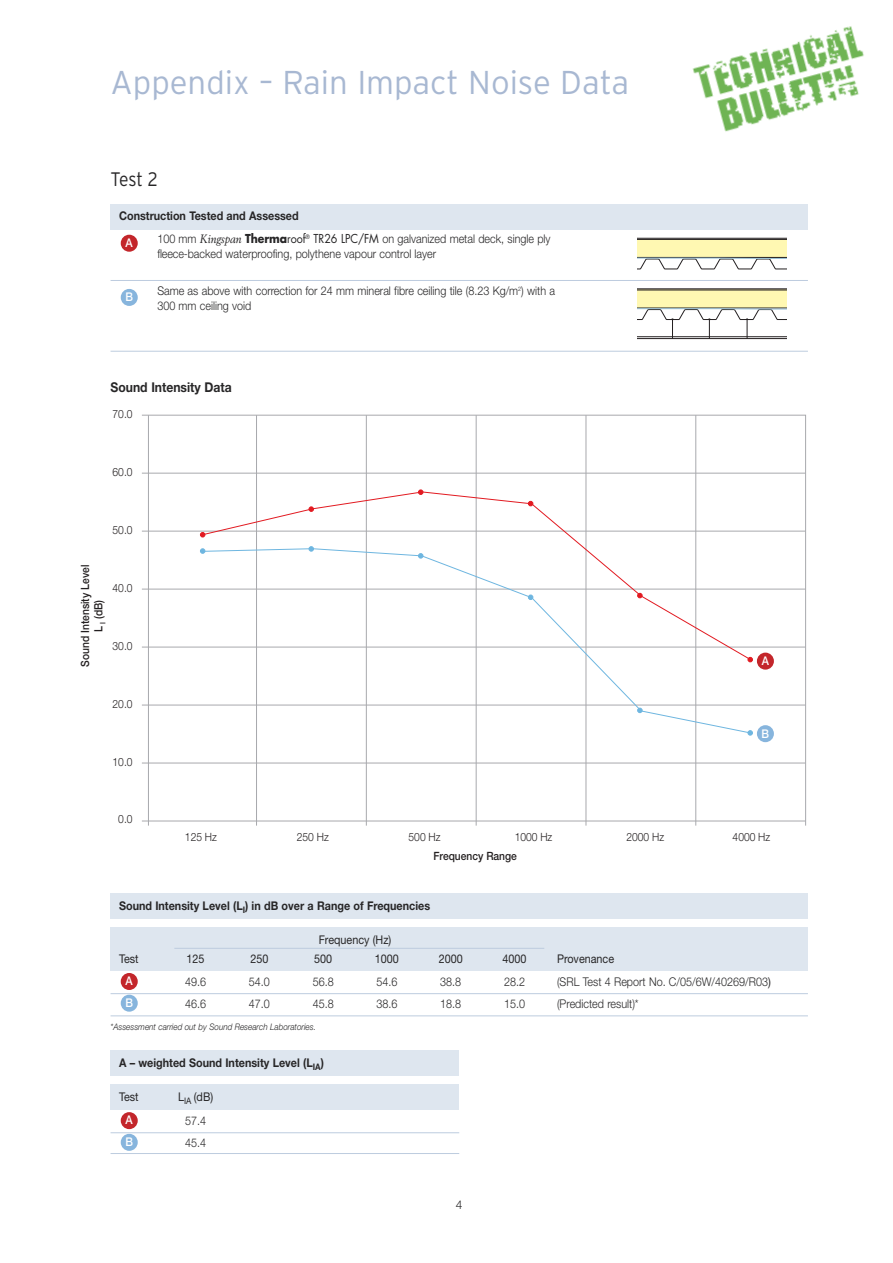
<style>
.page{position:relative;width:893px;height:1263px;background:#fff}
.page>*{position:absolute;margin:0;border:0;box-sizing:border-box;transform-origin:0 0}
.t1{font:300 33px "Interstate";color:#a8b8d2}
.t2{font:300 19.5px "Interstate";color:#272627;scale:.9 1}
.t3{font:700 13.5px "Helvetica Neue";color:#272627;scale:.9 1}
.t4{font:300 12px/22.8px "Helvetica Neue";color:#272627;scale:.9 1}
.t5{font:700 12px "Helvetica Neue";color:#272627;scale:.9 1}
.t6{font:12px "Helvetica Neue";color:#272627;scale:.9 1}
.t7{font:500 12px/21.8px "Helvetica Neue";color:#fff;scale:.9 1}
.t8{font:300 12px "Helvetica Neue";color:#272627}
.t9{font:300 11.4px "Helvetica Neue";color:#231f20;scale:.9 1}
.t10{font:500 11.4px/13.5px "Helvetica Neue";color:#231f20;text-align:center;scale:.9 1}
.t11{font:italic 300 9px "Helvetica Neue";color:#272627;scale:.9 1}
.s1{font-weight:700}
.s2{font-family:"Berling";font-weight:400;font-style:italic}
.s3{font-family:"Futura";font-weight:700}
.s4{font-family:"Futura";font-weight:400}
.s5{font-weight:400}
</style>
<div class="page">
<img style="left:692px;top:26px;width:172px;height:106px">
<svg style="left:142px;top:414px;width:664px;height:412px"></svg>
<svg style="left:202px;top:491px;width:550px;height:170px"></svg>
<svg style="left:203px;top:548px;width:549px;height:186px"></svg>
<svg style="left:200px;top:532px;width:5px;height:5px"></svg>
<svg style="left:200px;top:548px;width:5px;height:6px"></svg>
<svg style="left:309px;top:506px;width:5px;height:6px"></svg>
<svg style="left:309px;top:546px;width:5px;height:5px"></svg>
<svg style="left:418px;top:490px;width:5px;height:5px"></svg>
<svg style="left:418px;top:553px;width:5px;height:5px"></svg>
<svg style="left:528px;top:501px;width:5px;height:5px"></svg>
<svg style="left:528px;top:595px;width:5px;height:5px"></svg>
<svg style="left:637px;top:593px;width:5px;height:5px"></svg>
<svg style="left:637px;top:708px;width:5px;height:5px"></svg>
<svg style="left:748px;top:657px;width:5px;height:5px"></svg>
<svg style="left:748px;top:730px;width:5px;height:5px"></svg>
<div style="left:757px;top:653px;width:17px;height:17px;background:#c3262b;border-radius:50%"></div>
<div style="left:757px;top:725px;width:17px;height:17px;background:#87b5dd;border-radius:50%"></div>
<div style="left:111px;top:204px;width:697px;height:26px;background:#dee6ef"></div>
<hr style="left:111px;top:280px;width:697px;height:1px;background:#bdccdf">
<hr style="left:111px;top:351px;width:697px;height:1px;background:#bdccdf">
<svg style="left:638px;top:239px;width:149px;height:31px"></svg>
<hr style="left:638px;top:238px;width:149px;height:1px;background:#231f20">
<hr style="left:638px;top:288px;width:149px;height:1px;background:#231f20">
<svg style="left:638px;top:290px;width:149px;height:49px"></svg>
<div style="left:121px;top:235px;width:17px;height:17px;background:#c3262b;border-radius:50%"></div>
<div style="left:121px;top:289px;width:17px;height:17px;background:#87b5dd;border-radius:50%"></div>
<div style="left:111px;top:927px;width:697px;height:43px;background:#dee6ef"></div>
<div style="left:121px;top:973px;width:17px;height:17px;background:#c3262b;border-radius:50%"></div>
<div style="left:121px;top:995px;width:17px;height:17px;background:#87b5dd;border-radius:50%"></div>
<div style="left:111px;top:893px;width:697px;height:25px;background:#dee6ef"></div>
<hr style="left:174px;top:948px;width:370px;height:1px;background:#bdccdf">
<div style="left:111px;top:1084px;width:348px;height:26px;background:#dee6ef"></div>
<div style="left:121px;top:1112px;width:17px;height:17px;background:#c3262b;border-radius:50%"></div>
<div style="left:121px;top:1134px;width:17px;height:17px;background:#87b5dd;border-radius:50%"></div>
<div style="left:111px;top:1050px;width:348px;height:26px;background:#dee6ef"></div>
<hr style="left:111px;top:993px;width:697px;height:1px;background:#bdccdf">
<hr style="left:111px;top:1015px;width:697px;height:1px;background:#bdccdf">
<hr style="left:111px;top:1132px;width:348px;height:1px;background:#bdccdf">
<hr style="left:111px;top:1153px;width:348px;height:1px;background:#bdccdf">
<h1 class="t1" style="left:111px;top:64px;width:520px">Appendix – Rain Impact Noise Data</h1>
<h2 class="t2" style="left:111px;top:168px;width:54px">Test 2</h2>
<p class="t4" style="left:157px;top:205px;width:438px;line-height:23.5px;text-indent:-38px"><span class="s1">Construction Tested and Assessed<br></span>100 mm <span class="s2">Kingspan</span> <span class="s3">Therma</span><span class="s4">roof</span><sup>®</sup> <span class="s4">TR26 LPC/FM</span> on galvanized metal deck, single ply</p>
<p class="t4" style="left:157px;top:244px;width:311px">fleece-backed waterproofing, polythene vapour control layer</p>
<p class="t4" style="left:157px;top:285px;width:443px;line-height:15px">Same as above with correction for 24 mm mineral fibre ceiling tile (8.23 Kg/m<sup>2</sup>) with a<br>300 mm ceiling void</p>
<p class="t7" style="left:126px;top:232px;width:10px">A</p>
<p class="t7" style="left:125px;top:286px;width:10px">B</p>
<p class="t3" style="left:111px;top:383px;width:136px">Sound Intensity Data</p>
<p class="t9" style="left:113px;top:410px;width:24px">70.0</p>
<p class="t9" style="left:113px;top:468px;width:24px">60.0</p>
<p class="t9" style="left:113px;top:526px;width:24px">50.0</p>
<p class="t10" style="left:78px;top:667px;width:115px;rotate:-90deg">Sound Intensity Level<br>L <sub>I</sub> (dB)</p>
<p class="t9" style="left:113px;top:584px;width:24px">40.0</p>
<p class="t9" style="left:113px;top:642px;width:24px">30.0</p>
<p class="t9" style="left:113px;top:699px;width:24px">20.0</p>
<p class="t9" style="left:113px;top:757px;width:24px">10.0</p>
<p class="t9" style="left:118px;top:815px;width:17px">0.0</p>
<p class="t7" style="left:762px;top:650px;width:10px">A</p>
<p class="t7" style="left:762px;top:723px;width:10px">B</p>
<p class="t9" style="left:185px;top:832px;width:37px">125 Hz</p>
<p class="t9" style="left:297px;top:832px;width:37px">250 Hz</p>
<p class="t9" style="left:409px;top:832px;width:37px">500 Hz</p>
<p class="t9" style="left:515px;top:832px;width:43px">1000 Hz</p>
<p class="t9" style="left:626px;top:832px;width:43px">2000 Hz</p>
<p class="t9" style="left:733px;top:832px;width:43px">4000 Hz</p>
<p class="t10" style="left:433px;top:850px;width:94px">Frequency Range</p>
<p class="t5" style="left:119px;top:901px;width:347px">Sound Intensity Level (L<sub>I</sub>) in dB over a Range of Frequencies</p>
<p class="t6" style="left:319px;top:935px;width:82px">Frequency (Hz)</p>
<p class="t6" style="left:119px;top:955px;width:23px">Test</p>
<p class="t6" style="left:187px;top:955px;width:22px">125</p>
<p class="t6" style="left:250px;top:955px;width:22px">250</p>
<p class="t6" style="left:314px;top:955px;width:22px">500</p>
<p class="t6" style="left:375px;top:955px;width:28px">1000</p>
<p class="t6" style="left:439px;top:955px;width:28px">2000</p>
<p class="t6" style="left:502px;top:955px;width:28px">4000</p>
<p class="t6" style="left:557px;top:955px;width:65px">Provenance</p>
<p class="t4" style="left:185px;top:971px;width:25px">49.6</p>
<p class="t4" style="left:249px;top:971px;width:25px">54.0</p>
<p class="t4" style="left:313px;top:971px;width:25px">56.8</p>
<p class="t4" style="left:376px;top:971px;width:25px">54.6</p>
<p class="t4" style="left:440px;top:971px;width:25px">38.8</p>
<p class="t4" style="left:504px;top:971px;width:25px">28.2</p>
<p class="t4" style="left:557px;top:971px;width:239px">(SRL Test 4 Report No. C/05/6W/40269/R03<span class="s5">)</span></p>
<p class="t4" style="left:185px;top:993px;width:25px">46.6</p>
<p class="t4" style="left:249px;top:993px;width:25px">47.0</p>
<p class="t4" style="left:313px;top:993px;width:25px">45.8</p>
<p class="t4" style="left:376px;top:993px;width:25px">38.6</p>
<p class="t4" style="left:440px;top:993px;width:25px">18.8</p>
<p class="t4" style="left:504px;top:993px;width:25px">15.0</p>
<p class="t4" style="left:557px;top:993px;width:92px">(Predicted result)*</p>
<p class="t11" style="left:111px;top:1024px;width:230px">*Assessment carried out by Sound Research Laboratories.</p>
<p class="t7" style="left:125px;top:970px;width:10px">A<br>B</p>
<p class="t5" style="left:119px;top:1059px;width:229px">A – weighted Sound Intensity Level (L<sub>IA</sub>)</p>
<p class="t6" style="left:119px;top:1093px;width:23px">Test</p>
<p class="t4" style="left:178px;top:1087px;width:41px;text-align:center"><span class="s5">L</span><sub>IA</sub> <span class="s5">(dB)<br></span>57.4<br>45.4</p>
<p class="t7" style="left:125px;top:1109px;width:10px">A<br>B</p>
<p class="t8" style="left:456px;top:1201px;width:8px">4</p>
</div>
